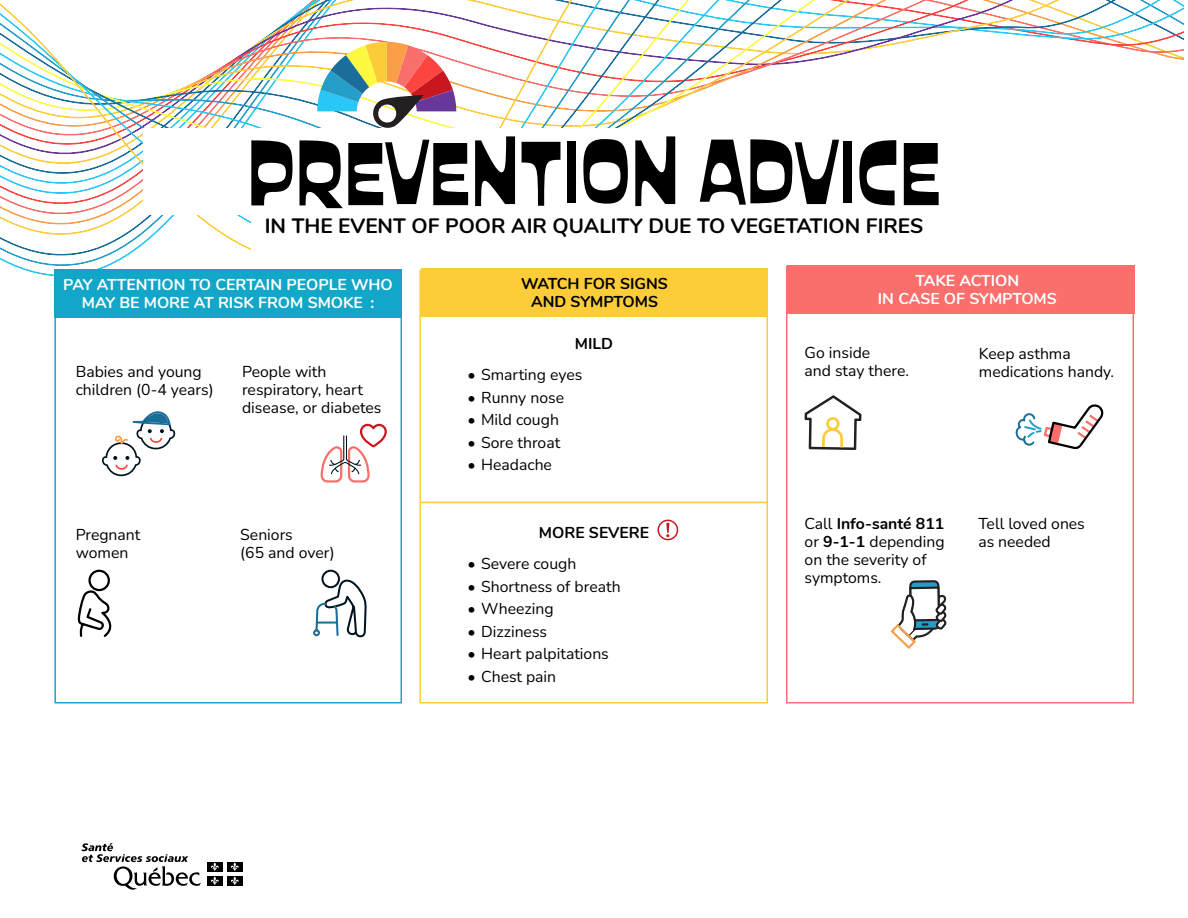
<style>
.page{position:relative;width:1188px;height:918px;background:#fff}
.page>*{position:absolute;margin:0;border:0;box-sizing:border-box;transform-origin:0 0}
.t1{font:100.05px "Custard";color:#000}
.t2{font:700 20.85px "Nunito";color:#000}
.t3{font:15.75px/18px "Nunito";color:#000}
.t4{font:700 15.75px/18px "Nunito";color:#fff;text-align:center}
.t5{font:700 15.75px/18px "Nunito";color:#000;text-align:center}
.s1{font-weight:700}
</style>
<div class="page">
<svg style="left:0;top:0;width:1184px;height:276px"></svg>
<svg style="left:317px;top:42px;width:139px;height:87px"></svg>
<div style="left:144px;top:129px;width:900px;height:86px;background:#fff"></div>
<div style="left:251px;top:212px;width:686px;height:60px;background:#fff"></div>
<img style="left:81px;top:843px;width:162px;height:47px">
<div style="left:54px;top:270px;width:348px;height:48px;background:#12a6c8"></div>
<div style="left:421px;top:268px;width:347px;height:49px;background:#fccd38"></div>
<svg style="left:102px;top:411px;width:73px;height:65px"></svg>
<svg style="left:320px;top:423px;width:67px;height:60px"></svg>
<svg style="left:77px;top:588px;width:35px;height:49px"></svg>
<div style="left:88px;top:570px;width:22px;height:21px;border:2px solid #000;border-radius:50%"></div>
<svg style="left:313px;top:569px;width:54px;height:69px"></svg>
<hr style="left:317px;top:622px;width:20px;height:2px;background:#1a6e99">
<div style="left:54px;top:270px;width:348px;height:433px;border:2px solid #239ec9"></div>
<div style="left:787px;top:265px;width:348px;height:49px;background:#fa6e6c"></div>
<div style="left:786px;top:266px;width:348px;height:437px;border:2px solid #fa6e6c"></div>
<div style="left:419px;top:270px;width:349px;height:433px;border:2px solid #fccd38"></div>
<svg style="left:666px;top:523px;width:3px;height:14px"></svg>
<div style="left:658px;top:520px;width:20px;height:20px;border:2px solid #ca181f;border-radius:50%"></div>
<hr style="left:420px;top:502px;width:348px;height:1px;background:#fccc38">
<svg style="left:805px;top:395px;width:56px;height:55px"></svg>
<svg style="left:1015px;top:404px;width:89px;height:46px"></svg>
<svg style="left:889px;top:580px;width:60px;height:124px"></svg>
<h1 class="t1" style="left:247px;top:117px;width:696px">PREVENTION ADVICE</h1>
<h2 class="t2" style="left:265px;top:211px;width:660px">IN THE EVENT OF POOR AIR QUALITY DUE TO VEGETATION FIRES</h2>
<h2 class="t4" style="left:63px;top:275px;width:331px">PAY ATTENTION TO CERTAIN PEOPLE WHO<br>MAY BE MORE AT RISK FROM SMOKE :</h2>
<p class="t5" style="left:521px;top:273px;width:148px">WATCH FOR SIGNS<br>AND SYMPTOMS</p>
<p class="t3" style="left:76px;top:362px;width:140px">Babies and young children (0-4 years)</p>
<p class="t3" style="left:242px;top:362px;width:141px">People with respiratory, heart disease, or diabetes</p>
<p class="t3" style="left:76px;top:525px;width:66px">Pregnant women</p>
<p class="t3" style="left:240px;top:525px;width:96px">Seniors<br>(65 and over)</p>
<p class="t5" style="left:575px;top:333px;width:40px">MILD</p>
<p class="t3" style="left:468px;top:365px;width:116px">• Smarting eyes</p>
<p class="t3" style="left:468px;top:387px;width:98px">• Runny nose</p>
<p class="t3" style="left:468px;top:410px;width:93px">• Mild cough</p>
<p class="t3" style="left:468px;top:432px;width:94px">• Sore throat</p>
<p class="t3" style="left:468px;top:455px;width:86px">• Headache</p>
<p class="t5" style="left:539px;top:522px;width:112px">MORE SEVERE</p>
<p class="t3" style="left:468px;top:554px;width:110px">• Severe cough</p>
<p class="t3" style="left:468px;top:576px;width:154px">• Shortness of breath</p>
<p class="t3" style="left:468px;top:599px;width:87px">• Wheezing</p>
<p class="t3" style="left:468px;top:621px;width:81px">• Dizziness</p>
<p class="t3" style="left:468px;top:644px;width:143px">• Heart palpitations</p>
<p class="t3" style="left:468px;top:666px;width:90px">• Chest pain</p>
<p class="t4" style="left:878px;top:270px;width:181px">TAKE ACTION<br>IN CASE OF SYMPTOMS</p>
<p class="t3" style="left:805px;top:343px;width:106px">Go inside<br>and stay there.</p>
<p class="t3" style="left:979px;top:344px;width:137px">Keep asthma medications handy.</p>
<p class="t3" style="left:805px;top:514px;width:142px">Call <span class="s1">Info-santé 811 </span>or <span class="s1">9-1-1</span> depending on the severity of symptoms.</p>
<p class="t3" style="left:978px;top:514px;width:108px">Tell loved ones as needed</p>
</div>
